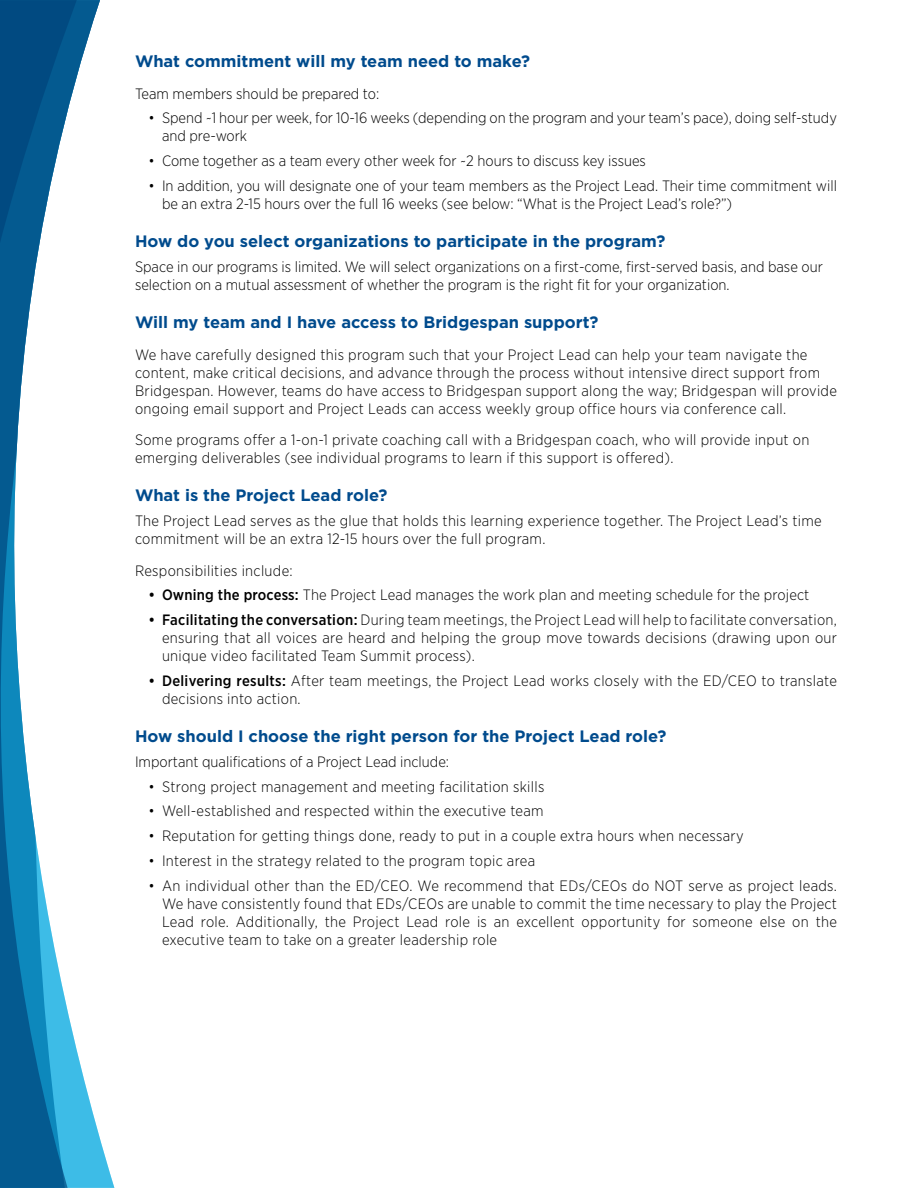
<style>
.page{position:relative;width:918px;height:1188px;background:#fff}
.page>*{position:absolute;margin:0;border:0;box-sizing:border-box;transform-origin:0 0}
.t1{font:700 16.5px "Gotham";color:#004b8d}
.t2{font:300 15px/18px "Gotham Narrow";letter-spacing:.02em;color:#000}
.t3{font:300 15px/18px "Gotham Narrow";color:#000}
.s1{font-weight:500}
</style>
<div class="page">
<svg style="left:0;top:0;width:114px;height:1188px"></svg>
<p class="t1" style="left:135px;top:50px;width:397px">What commitment will my team need to make?</p>
<p class="t3" style="left:135px;top:84px;width:246px">Team members should be prepared to:</p>
<p class="t3" style="left:162px;top:109px;width:677px;text-indent:-14px">• Spend ~1 hour per week, for 10-16 weeks (depending on the program and your team’s pace), doing self-study and pre-work</p>
<p class="t3" style="left:148px;top:152px;width:499px">• Come together as a team every other week for ~2 hours to discuss key issues</p>
<p class="t3" style="left:162px;top:176px;width:677px;text-indent:-14px">• In addition, you will designate one of your team members as the Project Lead. Their time commitment will be an extra 2-15 hours over the full 16 weeks (see below: “What is the Project Lead’s role?”)</p>
<p class="t1" style="left:135px;top:230px;width:532px">How do you select organizations to participate in the program?</p>
<p class="t3" style="left:135px;top:257px;width:689px">Space in our programs is limited. We will select organizations on a first-come, first-served basis, and base our selection on a mutual assessment of whether the program is the right fit for your organization.</p>
<p class="t1" style="left:135px;top:311px;width:465px">Will my team and I have access to Bridgespan support?</p>
<p class="t2" style="left:135px;top:345px;width:703px">We have carefully designed this program such that your Project Lead can help your team navigate the content, make critical decisions, and advance through the process without intensive direct support from Bridgespan. However, teams do have access to Bridgespan support along the way; Bridgespan will provide ongoing email support and Project Leads can access weekly group office hours via conference call.</p>
<p class="t2" style="left:135px;top:431px;width:676px">Some programs offer a 1-on-1 private coaching call with a Bridgespan coach, who will provide input on emerging deliverables (see individual programs to learn if this support is offered).</p>
<p class="t1" style="left:135px;top:485px;width:254px">What is the Project Lead role?</p>
<p class="t2" style="left:135px;top:512px;width:688px">The Project Lead serves as the glue that holds this learning experience together. The Project Lead’s time commitment will be an extra 12-15 hours over the full program.</p>
<p class="t2" style="left:135px;top:561px;width:159px">Responsibilities include:</p>
<p class="t2" style="left:148px;top:586px;width:662px"><span class="s1">• Owning the process:</span> The Project Lead manages the work plan and meeting schedule for the project</p>
<p class="t2" style="left:162px;top:611px;width:677px;text-align:justify;text-indent:-14px"><span class="s1">• Facilitating the conversation:</span> During team meetings, the Project Lead will help to facilitate conversation, ensuring that all voices are heard and helping the group move towards decisions (drawing upon our unique video facilitated Team Summit process).</p>
<p class="t2" style="left:162px;top:671px;width:677px;text-indent:-14px"><span class="s1">• Delivering results:</span> After team meetings, the Project Lead works closely with the ED/CEO to translate decisions into action.</p>
<p class="t1" style="left:135px;top:725px;width:533px">How should I choose the right person for the Project Lead role?</p>
<p class="t3" style="left:135px;top:752px;width:316px">Important qualifications of a Project Lead include:</p>
<p class="t2" style="left:148px;top:777px;width:397px">• Strong project management and meeting facilitation skills</p>
<p class="t2" style="left:148px;top:802px;width:397px">• Well-established and respected within the executive team</p>
<p class="t2" style="left:148px;top:827px;width:597px">• Reputation for getting things done, ready to put in a couple extra hours when necessary</p>
<p class="t2" style="left:148px;top:851px;width:388px">• Interest in the strategy related to the program topic area</p>
<p class="t2" style="left:162px;top:876px;width:677px;text-align:justify;text-indent:-14px">• An individual other than the ED/CEO. We recommend that EDs/CEOs do NOT serve as project leads.<br>We have consistently found that EDs/CEOs are unable to commit the time necessary to play the Project Lead role. Additionally, the Project Lead role is an excellent opportunity for someone else on the executive team to take on a greater leadership role</p>
</div>
